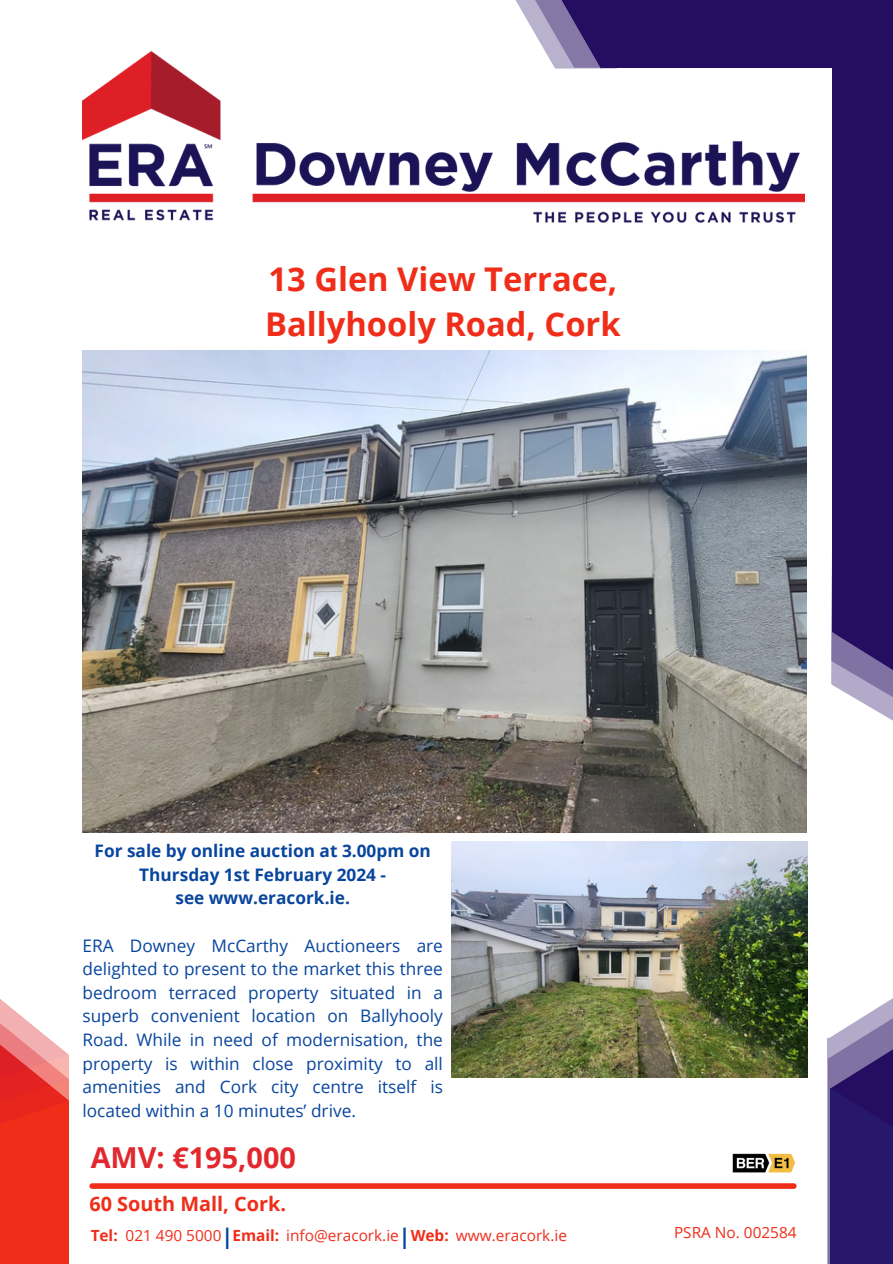
<style>
.page{position:relative;width:893px;height:1264px;background:#fff}
.page>*{position:absolute;margin:0;border:0;box-sizing:border-box;transform-origin:0 0}
.t1{font:700 32.7px "Open Sans";color:#ef2d19}
.t2{font:700 28.8px "Open Sans";color:#e1282e}
.t3{font:700 21.3px "Open Sans";color:#08459d}
.t4{font:700 19.8px "Open Sans";color:#ef2d19}
.t5{font:17.25px/23.7px "Open Sans";color:#08459d;text-align:justify}
.t6{font:700 17.25px/23.7px "Open Sans";color:#08459d;text-align:center}
.t7{font:15.3px "Open Sans";color:#ef2d19}
.t8{font:700 15.3px "Open Sans";color:#ef2d19}
</style>
<div class="page">
<svg style="left:515px;top:0;width:13px;height:21px"></svg>
<svg style="left:528px;top:0;width:27px;height:51px"></svg>
<div style="left:602px;top:0;width:290px;height:68px;background:#250e62"></div>
<svg style="left:831px;top:559px;width:61px;height:161px"></svg>
<div style="left:832px;top:0;width:60px;height:631px;background:#250e62"></div>
<svg style="left:832px;top:631px;width:60px;height:60px"></svg>
<div style="left:92px;top:1183px;width:701px;height:5px;background:#ef2d19"></div>
<svg style="left:555px;top:0;width:47px;height:51px"></svg>
<img style="left:82px;top:351px;width:724px;height:481px">
<div style="left:0;top:1054px;width:68px;height:209px;background:#ef2d19"></div>
<svg style="left:0;top:999px;width:69px;height:155px"></svg>
<div style="left:826px;top:1038px;width:66px;height:225px;background:#b2aac8"></div>
<div style="left:828px;top:1058px;width:64px;height:205px;background:#28186c"></div>
<svg style="left:828px;top:999px;width:64px;height:141px"></svg>
<img style="left:82px;top:51px;width:722px;height:172px">
<img style="left:451px;top:841px;width:356px;height:236px">
<img style="left:732px;top:1153px;width:64px;height:20px">
<p class="t1" style="left:268px;top:256px;width:350px">13 Glen View Terrace,</p>
<p class="t1" style="left:265px;top:301px;width:357px">Ballyhooly Road, Cork</p>
<p class="t6" style="left:94px;top:838px;width:338px">For sale by online auction at 3.00pm on<br>Thursday 1st February 2024 -</p>
<p class="t6" style="left:175px;top:885px;width:176px">see www.eracork.ie.</p>
<p class="t5" style="left:82px;top:933px;width:362px">ERA Downey McCarthy Auctioneers are delighted to present to the market this three bedroom terraced property situated in a superb convenient location on Ballyhooly Road. While in need of modernisation, the property is within close proximity to all amenities and Cork city centre itself is located within a 10 minutes’ drive.</p>
<p class="t2" style="left:91px;top:1137px;width:207px">AMV: €195,000</p>
<p class="t4" style="left:89px;top:1190px;width:198px">60 South Mall, Cork.</p>
<p class="t8" style="left:91px;top:1224px;width:29px">Tel:</p>
<p class="t7" style="left:126px;top:1224px;width:97px">021 490 5000</p>
<p class="t3" style="left:221px;top:1220px;width:13px">|</p>
<p class="t8" style="left:232px;top:1224px;width:48px">Email:</p>
<p class="t7" style="left:286px;top:1224px;width:114px">info@eracork.ie</p>
<p class="t3" style="left:399px;top:1220px;width:13px">|</p>
<p class="t8" style="left:410px;top:1224px;width:40px">Web:</p>
<p class="t7" style="left:456px;top:1224px;width:112px">www.eracork.ie</p>
<p class="t7" style="left:674px;top:1221px;width:124px">PSRA No. 002584</p>
</div>
